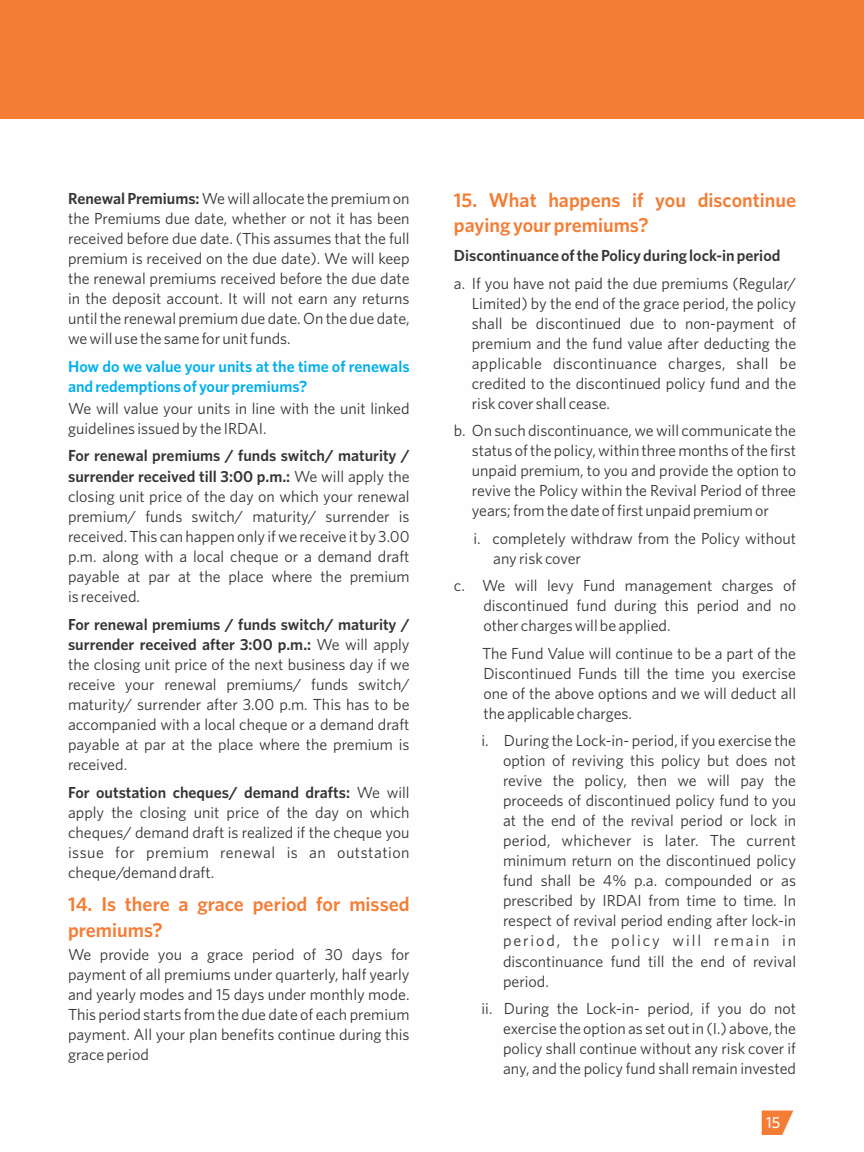
<style>
.page{position:relative;width:864px;height:1152px;background:#fff}
.page>*{position:absolute;margin:0;border:0;box-sizing:border-box;transform-origin:0 0}
.t1{font:600 20px/25.4px "Whitney";color:#f47d35}
.t2{font:16px/20px "Whitney";color:#373435;text-align:justify}
.t3{font:600 16px/20.2px "Whitney";color:#00afef}
.t4{font:600 16px "Whitney";color:#373435}
.t5{font:500 16px "Whitney";color:#fefefe}
.s1{font-weight:600}
</style>
<div class="page">
<div style="left:0;top:0;width:864px;height:119px;background:#f47d35"></div>
<svg style="left:762px;top:1111px;width:31px;height:24px"></svg>
<p class="t2" style="left:68px;top:189px;width:343px"><span class="s1">Renewal Premiums:</span> We will allocate the premium on the Premiums due date, whether or not it has been received before due date. (This assumes that the full premium is received on the due date). We will keep the renewal premiums received before the due date in the deposit account. It will not earn any returns until the renewal premium due date. On the due date, we will use the same for unit funds.</p>
<p class="t3" style="left:68px;top:357px;width:343px">How do we value your units at the time of renewals and redemptions of your premiums?</p>
<p class="t2" style="left:68px;top:399px;width:343px">We will value your units in line with the unit linked guidelines issued by the IRDAI.</p>
<p class="t2" style="left:68px;top:447px;width:343px"><span class="s1">For renewal premiums / funds switch/ maturity / surrender received till 3:00 p.m.:</span> We will apply the closing unit price of the day on which your renewal premium/ funds switch/ maturity/ surrender is received. This can happen only if we receive it by 3.00 p.m. along with a local cheque or a demand draft payable at par at the place where the premium is received.</p>
<p class="t2" style="left:68px;top:615px;width:343px"><span class="s1">For renewal premiums / funds switch/ maturity / surrender received after 3:00 p.m.:</span> We will apply the closing unit price of the next business day if we receive your renewal premiums/ funds switch/ maturity/ surrender after 3.00 p.m. This has to be accompanied with a local cheque or a demand draft payable at par at the place where the premium is received.</p>
<p class="t2" style="left:68px;top:784px;width:343px"><span class="s1">For outstation cheques/ demand drafts:</span> We will apply the closing unit price of the day on which cheques/ demand draft is realized if the cheque you issue for premium renewal is an outstation cheque/demand draft.</p>
<p class="t1" style="left:68px;top:893px;width:343px">14. Is there a grace period for missed premiums?</p>
<p class="t2" style="left:68px;top:945px;width:343px">We provide you a grace period of 30 days for payment of all premiums under quarterly, half yearly and yearly modes and 15 days under monthly mode.<br>This period starts from the due date of each premium payment. All your plan benefits continue during this grace period</p>
<p class="t1" style="left:454px;top:189px;width:344px">15. What happens if you discontinue paying your premiums?</p>
<p class="t4" style="left:454px;top:250px;width:328px">Discontinuance of the Policy during lock-in period</p>
<p class="t2" style="left:472px;top:274px;width:326px;text-indent:-18px">a. If you have not paid the due premiums (Regular/ Limited) by the end of the grace period, the policy shall be discontinued due to non-payment of premium and the fund value after deducting the applicable discontinuance charges, shall be credited to the discontinued policy fund and the risk cover shall cease.</p>
<p class="t2" style="left:472px;top:422px;width:326px;text-indent:-18px">b. On such discontinuance, we will communicate the status of the policy, within three months of the first unpaid premium, to you and provide the option to revive the Policy within the Revival Period of three years; from the date of first unpaid premium or</p>
<p class="t2" style="left:493px;top:529px;width:304px;text-indent:-20px">i. completely withdraw from the Policy without any risk cover</p>
<p class="t2" style="left:483px;top:577px;width:314px;text-indent:-30px">c. We will levy Fund management charges of discontinued fund during this period and no other charges will be applied.</p>
<p class="t2" style="left:482px;top:644px;width:316px">The Fund Value will continue to be a part of the Discontinued Funds till the time you exercise one of the above options and we will deduct all the applicable charges.</p>
<p class="t2" style="left:503px;top:732px;width:295px;text-indent:-21px">i. During the Lock-in- period, if you exercise the option of reviving this policy but does not revive the policy, then we will pay the proceeds of discontinued policy fund to you at the end of the revival period or lock in period, whichever is later. The current minimum return on the discontinued policy fund shall be 4% p.a. compounded or as prescribed by IRDAI from time to time. In respect of revival period ending after lock-in period, the policy will remain in discontinuance fund till the end of revival period.</p>
<p class="t2" style="left:503px;top:1000px;width:295px;text-indent:-21px">ii. During the Lock-in- period, if you do not exercise the option as set out in (I.) above, the policy shall continue without any risk cover if any, and the policy fund shall remain invested</p>
<p class="t5" style="left:766px;top:1117px;width:16px">15</p>
</div>
